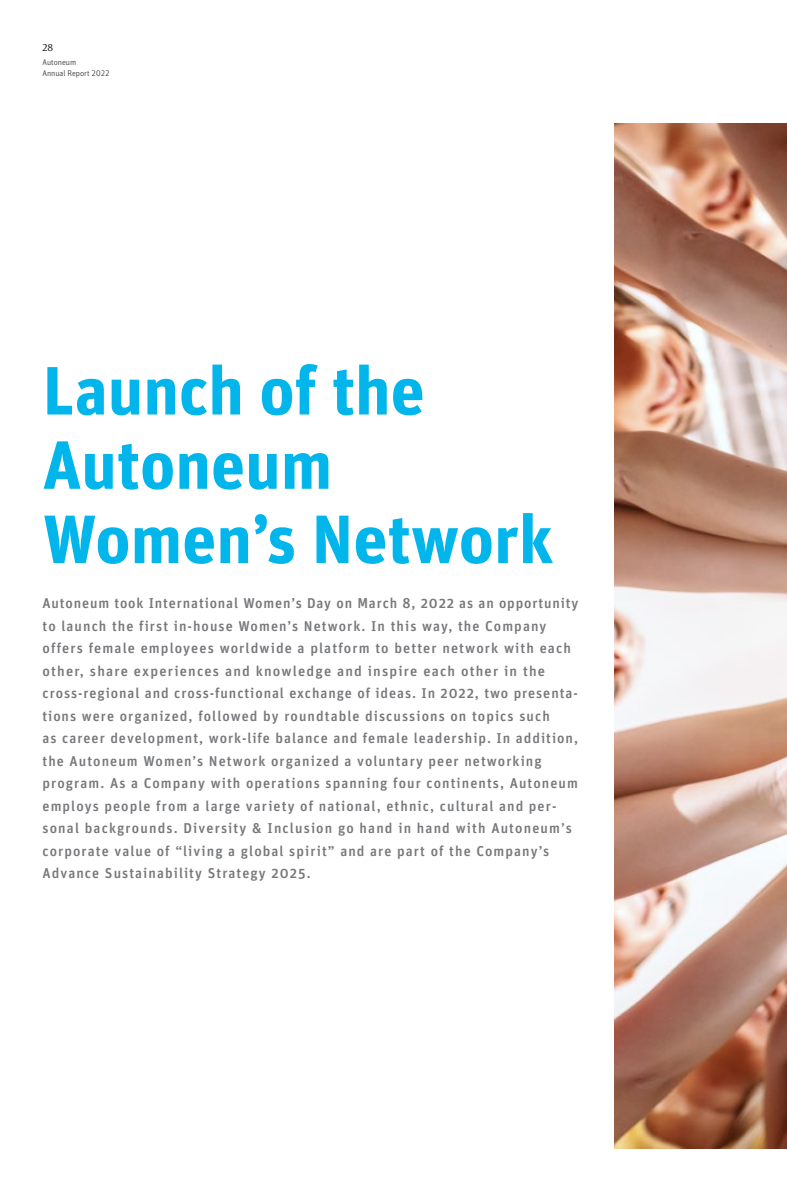
<style>
.page{position:relative;width:787px;height:1191px;background:#fff}
.page>*{position:absolute;margin:0;border:0;box-sizing:border-box;transform-origin:0 0}
.t1{font:700 68.25px/74.2px "Unit Pro";color:#02b5eb}
.t2{font:14.25px/22.5px "Autoneum Unit OT Medium";letter-spacing:.075em;color:#76787b}
.t3{font:10.5px "Meta Serif Pro";color:#231f20}
.t4{font:8.25px/10.5px "Autoneum Unit OT Light";color:#231f20}
</style>
<div class="page">
<img style="left:614px;top:123px;width:173px;height:1025px">
<p class="t3" style="left:43px;top:39px;width:12px">28</p>
<p class="t4" style="left:43px;top:57px;width:69px">Autoneum<br>Annual Report 2022</p>
<h1 class="t1" style="left:43px;top:349px;width:512px">Launch of the<br>Autoneum<br>Women’s Network</h1>
<p class="t2" style="left:43px;top:592px;width:537px">Autoneum took International Women’s Day on March 8, 2022 as an opportunity to launch the first in-house Women’s Network. In this way, the Company offers female employees worldwide a platform to better network with each other, share experiences and knowledge and inspire each other in the cross-regional and cross-functional exchange of ideas. In 2022, two presenta&shy;tions were organized, followed by roundtable discussions on topics such<br>as career development, work-life balance and female leadership. In addition, the Autoneum Women’s Network organized a voluntary peer networking program. As a Company with operations spanning four continents, Autoneum employs people from a large variety of national, ethnic, cultural and per&shy;sonal backgrounds. Diversity &amp; Inclusion go hand in hand with Autoneum’s corporate value of “living a global spirit” and are part of the Company’s Advance Sustainability Strategy 2025.</p>
</div>
